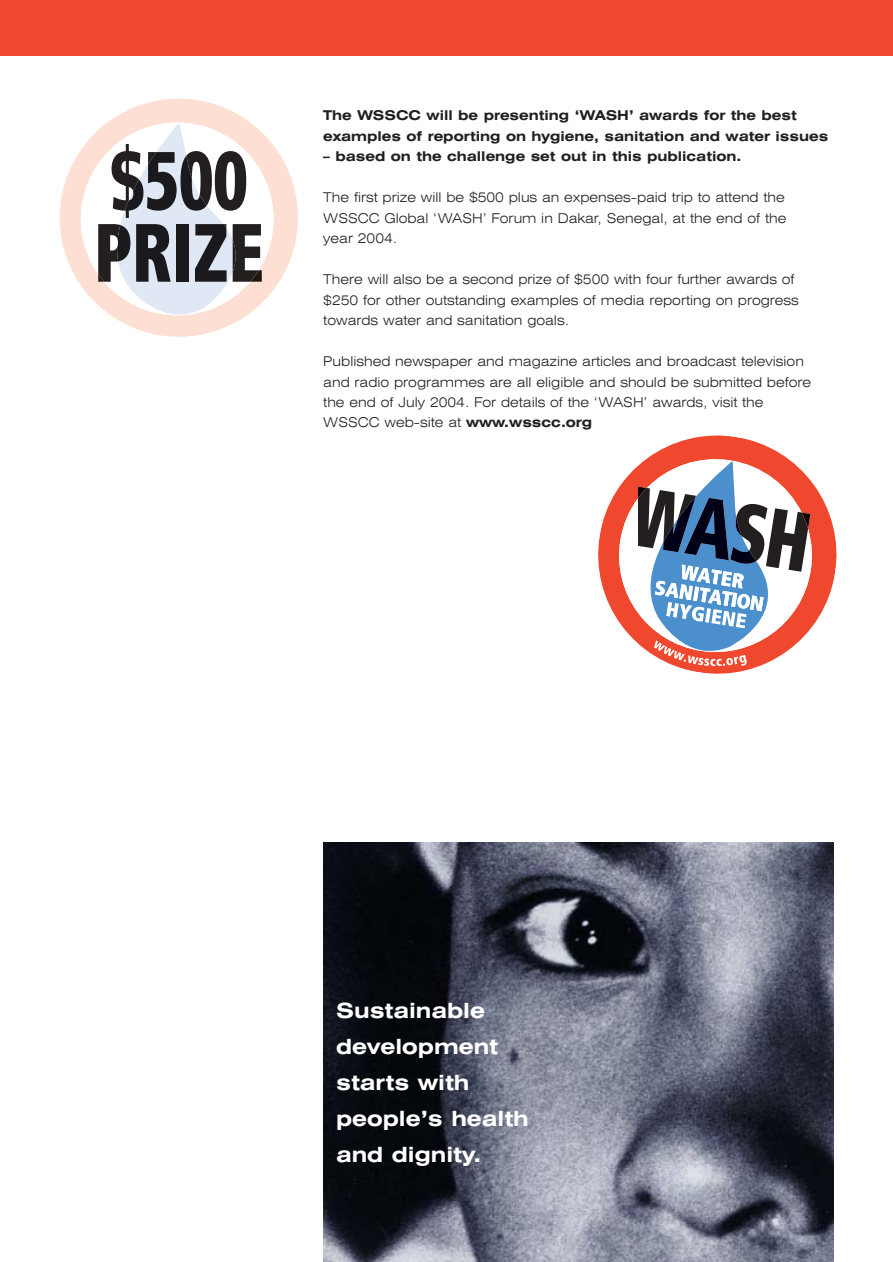
<style>
.page{position:relative;width:893px;height:1262px;background:#fff}
.page>*{position:absolute;margin:0;border:0;box-sizing:border-box;transform-origin:0 0}
.t1{font:700 expanded 21px/36px "Swiss 721 BT";color:#fff}
.t2{font:300 expanded 13.5px/20.2px "Swiss 721 BT";color:#231f1f}
.t3{font:700 expanded 13.5px/20.2px "Swiss 721 BT";color:#231f1f}
.s1{font-weight:700}
</style>
<div class="page">
<div style="left:0;top:0;width:892px;height:55px;background:#ef482e"></div>
<svg style="left:598px;top:435px;width:239px;height:239px"></svg>
<svg style="left:612px;top:455px;width:201px;height:211px"></svg>
<svg style="left:60px;top:99px;width:238px;height:238px"></svg>
<svg style="left:81px;top:123px;width:192px;height:209px"></svg>
<img style="left:323px;top:842px;width:510px;height:420px">
<p class="t3" style="left:323px;top:107px;width:506px">The WSSCC will be presenting ‘WASH’ awards for the best examples of reporting on hygiene, sanitation and water issues</p>
<p class="t3" style="left:323px;top:147px;width:419px">– based on the challenge set out in this publication.</p>
<p class="t2" style="left:323px;top:189px;width:464px;text-align:justify">The first prize will be $500 plus an expenses-paid trip to attend the WSSCC Global ‘WASH’ Forum in Dakar, Senegal, at the end of the year 2004.</p>
<p class="t2" style="left:323px;top:271px;width:477px">There will also be a second prize of $500 with four further awards of $250 for other outstanding examples of media reporting on progress towards water and sanitation goals.</p>
<p class="t2" style="left:323px;top:353px;width:489px">Published newspaper and magazine articles and broadcast television and radio programmes are all eligible and should be submitted before the end of July 2004. For details of the ‘WASH’ awards, visit the WSSCC web-site at <span class="s1">www.wsscc.org</span></p>
<h1 class="t1" style="left:336px;top:994px;width:194px">Sustainable development starts with people’s health and dignity.</h1>
</div>
